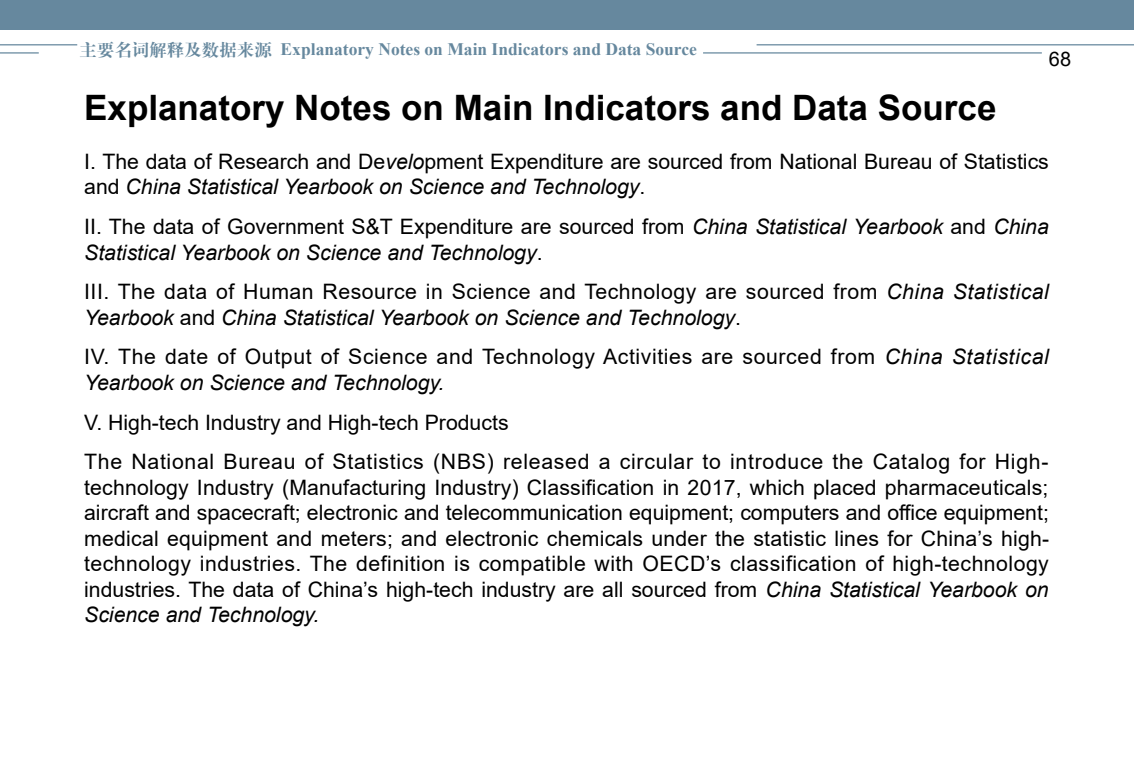
<style>
.page{position:relative;width:1134px;height:780px;background:#fff}
.page>*{position:absolute;margin:0;border:0;box-sizing:border-box;transform-origin:0 0}
.t1{font:700 35px "Arial";color:#000}
.t2{font:21.25px/25.5px "Arial";color:#000}
.t3{font:italic 21.25px/25.5px "Arial";color:#000}
.t4{font:21.25px/39.8px "Arial";letter-spacing:.035em;color:#000}
.t5{font:21.25px/25.5px "Arial";letter-spacing:.03em;color:#000}
.t6{font:20px "Arial";color:#000}
.t7{font:700 17.5px "Times New Roman";color:#66889e}
.s1{font-family:"H Ya 4 gj";font-weight:400}
.s2{font-style:italic}
.s3{font-style:normal}
</style>
<div class="page">
<div style="left:0;top:0;width:1134px;height:30px;background:#66889e"></div>
<hr style="left:0;top:52px;width:39px;height:2px;background:#66889e">
<hr style="left:0;top:44px;width:77px;height:1px;background:#66889e">
<hr style="left:703px;top:52px;width:339px;height:2px;background:#66889e">
<hr style="left:756px;top:44px;width:378px;height:1px;background:#66889e">
<p class="t7" style="left:79px;top:37px;width:619px"><span class="s1">主要名词解释及数据来源</span> Explanatory Notes on Main Indicators and Data Source</p>
<p class="t6" style="left:1049px;top:45px;width:24px">68</p>
<h1 class="t1" style="left:84px;top:83px;width:914px">Explanatory Notes on Main Indicators and Data Source</h1>
<p class="t2" style="left:84px;top:148px;width:966px">I. The data of Research and De<span class="s2">velo</span>pment Expenditure are sourced from National Bureau of Statistics and <span class="s2">China Statistical Yearbook on Science and Technology</span>.</p>
<p class="t3" style="left:84px;top:214px;width:966px"><span class="s3">II. The data of Government S&amp;T Expenditure are sourced from</span> China Statistical Yearbook <span class="s3">and</span> China<br>Statistical Yearbook on Science and Technology<span class="s3">.</span></p>
<p class="t3" style="left:84px;top:279px;width:966px"><span class="s3">III. The data of Human Resource in Science and Technology are sourced from</span> China Statistical<br>Yearbook <span class="s3">and</span> China Statistical Yearbook on Science and Technology<span class="s3">.</span></p>
<p class="t5" style="left:84px;top:344px;width:966px">IV. The date of Output of Science and Technology Activities are sourced from <span class="s2">China Statistical<br>Yearbook on Science and Technology.</span></p>
<p class="t4" style="left:84px;top:402px;width:966px">V. High-tech Industry and High-tech Products<br>The National Bureau of Statistics (NBS) released a circular to introduce the Catalog for High-</p>
<p class="t2" style="left:84px;top:474px;width:967px;text-align:justify">technology Industry (Manufacturing Industry) Classification in 2017, which placed pharmaceuticals; aircraft and spacecraft; electronic and telecommunication equipment; computers and office equipment; medical equipment and meters; and electronic chemicals under the statistic lines for China’s high&shy;technology industries. The definition is compatible with OECD’s classification of high-technology industries. The data of China’s high-tech industry are all sourced from <span class="s2">China Statistical Yearbook on Science and Technology.</span></p>
</div>
